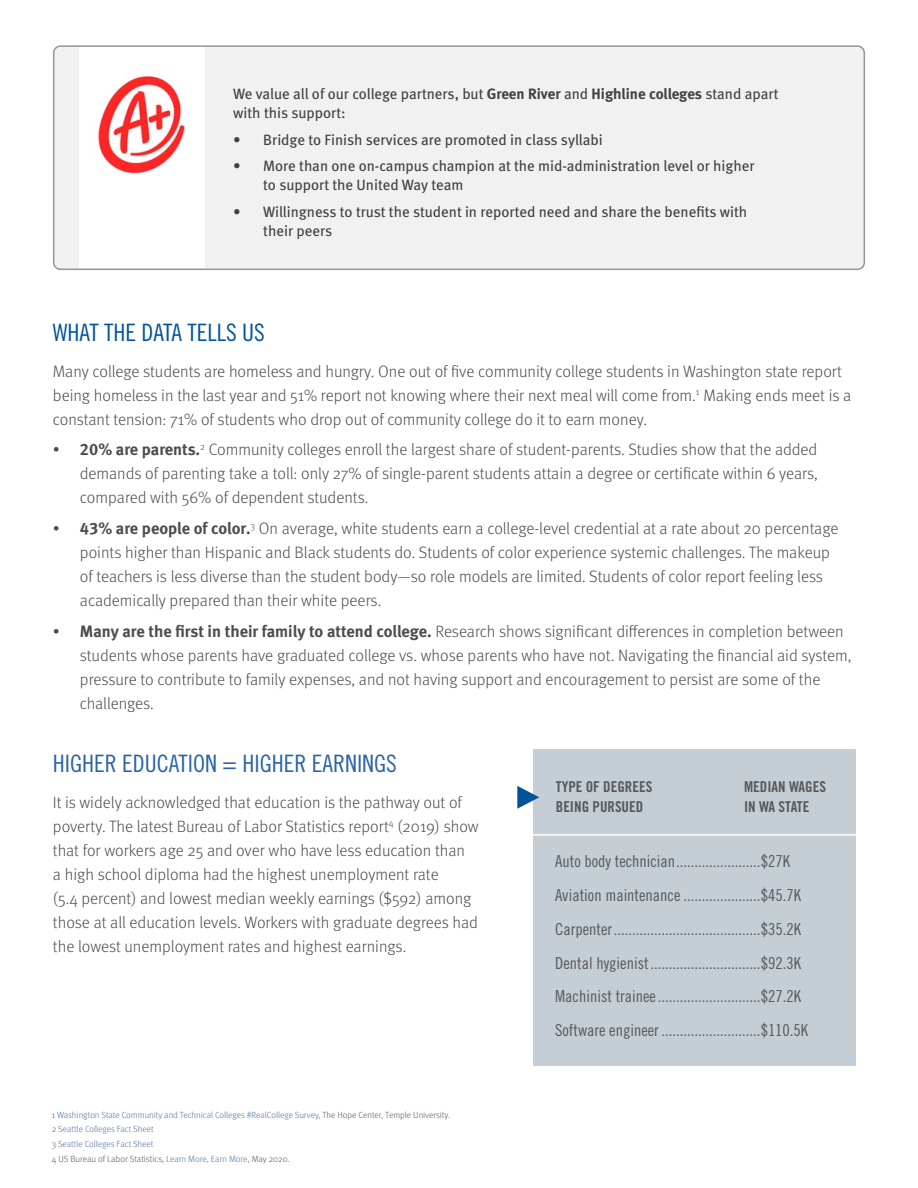
<style>
.page{position:relative;width:918px;height:1188px;background:#fff}
.page>*{position:absolute;margin:0;border:0;box-sizing:border-box;transform-origin:0 0}
.t1{font:24px "Trade Gothic Cond Eighteen";color:#2962a5}
.t2{font:24px "Trade Gothic Cond Eighteen";color:#00539b}
.t3{font:300 16.5px/24px "Meta OT";color:#4d4d4f}
.t4{font:16.5px/33.8px "Trade Gothic Cond Eighteen";color:#58595b}
.t5{font:15px/19.5px "Meta Book LF";color:#414042}
.t6{font:15px/19.5px "Trade Gothic Bold Cond Twenty";color:#58595b}
.t7{font:300 9px "Meta OT";color:#58595b}
.t8{font:300 8.85px/14.9px "Meta OT";letter-spacing:-.005em;color:#4f73ad}
.s1{font-family:"Meta Bold LF"}
.s2{font-family:"Meta Bold LF";font-weight:400}
.s3{color:#58595b}
.s4{color:#4f73ad}
</style>
<div class="page">
<div style="left:533px;top:750px;width:322px;height:316px;background:#c4ced4"></div>
<hr style="left:530px;top:834px;width:330px;height:2px;background:#fff">
<svg style="left:517px;top:786px;width:22px;height:23px"></svg>
<div style="left:54px;top:46px;width:810px;height:223px;background:#f1f1f2;border-radius:7px"></div>
<div style="left:79px;top:45px;width:125px;height:223px;background:#fff"></div>
<img style="left:97px;top:75px;width:88px;height:99px">
<div style="left:53px;top:45px;width:812px;height:225px;border:2px solid #939598;border-radius:7px"></div>
<p class="t5" style="left:233px;top:84px;width:547px">We value all of our college partners, but <span class="s1">Green River</span> and <span class="s1">Highline colleges</span> stand apart with this support:</p>
<p class="t5" style="left:233px;top:130px;width:371px">• Bridge to Finish services are promoted in class syllabi</p>
<p class="t5" style="left:263px;top:156px;width:493px;text-indent:-30px">• More than one on-campus champion at the mid-administration level or higher to support the United Way team</p>
<p class="t5" style="left:263px;top:202px;width:485px;text-indent:-30px">• Willingness to trust the student in reported need and share the benefits with their peers</p>
<h1 class="t2" style="left:53px;top:318px;width:213px">WHAT THE DATA TELLS US</h1>
<p class="t3" style="left:53px;top:359px;width:800px">Many college students are homeless and hungry. One out of five community college students in Washington state report being homeless in the last year and 51% report not knowing where their next meal will come from.<sup>1</sup> Making ends meet is a constant tension: 71% of students who drop out of community college do it to earn money.</p>
<p class="t3" style="left:80px;top:438px;width:740px;text-align:justify;text-indent:-27px">• <span class="s2">20% are parents.</span><sup>2</sup> Community colleges enroll the largest share of student-parents. Studies show that the added demands of parenting take a toll: only 27% of single-parent students attain a degree or certificate within 6 years, compared with 56% of dependent students.</p>
<p class="t3" style="left:80px;top:517px;width:760px;text-indent:-27px">• <span class="s2">43% are people of color.</span><sup>3</sup> On average, white students earn a college-level credential at a rate about 20 percentage points higher than Hispanic and Black students do. Students of color experience systemic challenges. The makeup of teachers is less diverse than the student body—so role models are limited. Students of color report feeling less academically prepared than their white peers.</p>
<p class="t3" style="left:80px;top:620px;width:773px;text-indent:-27px">• <span class="s2">Many are the first in their family to attend college.</span> Research shows significant differences in completion between students whose parents have graduated college vs. whose parents who have not. Navigating the financial aid system, pressure to contribute to family expenses, and not having support and encouragement to persist are some of the challenges.</p>
<h1 class="t1" style="left:53px;top:749px;width:346px">HIGHER EDUCATION = HIGHER EARNINGS</h1>
<p class="t3" style="left:53px;top:790px;width:427px">It is widely acknowledged that education is the pathway out of poverty. The latest Bureau of Labor Statistics report<sup>4</sup> (2019) show that for workers age 25 and over who have less education than<br>a high school diploma had the highest unemployment rate<br>(5.4 percent) and lowest median weekly earnings ($592) among those at all education levels. Workers with graduate degrees had the lowest unemployment rates and highest earnings.</p>
<p class="t8" style="left:52px;top:1107px;width:400px"><span class="s3">1</span> Washington State Community and Technical Colleges #RealCollege Survey<span class="s3">, The Hope Center, Temple University.<br>2</span> Seattle Colleges Fact Sheet<br><span class="s3">3</span> Seattle Colleges Fact Sheet</p>
<p class="t7" style="left:52px;top:1154px;width:239px">4 US Bureau of Labor Statistics, <span class="s4">Learn More, Earn More</span>, May 2020.</p>
<p class="t6" style="left:556px;top:777px;width:98px">TYPE OF DEGREES<br>BEING PURSUED</p>
<p class="t6" style="left:744px;top:777px;width:83px">MEDIAN WAGES<br>IN WA STATE</p>
<p class="t4" style="left:555px;top:844px;width:254px">Auto body technician.......................$27K Aviation maintenance .....................$45.7K Carpenter........................................$35.2K Dental hygienist..............................$92.3K Machinist trainee............................$27.2K Software engineer ...........................$110.5K</p>
</div>
